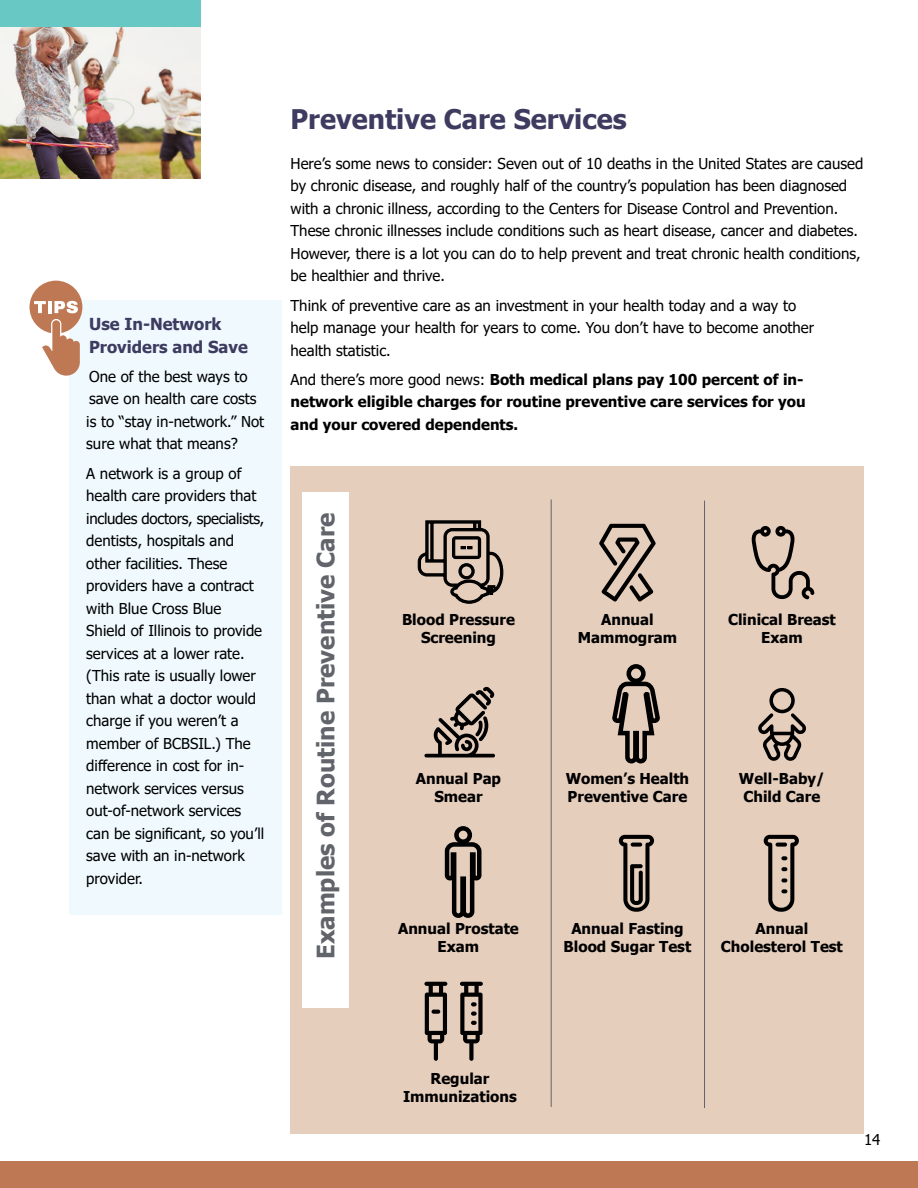
<style>
.page{position:relative;width:918px;height:1188px;background:#fff}
.page>*{position:absolute;margin:0;border:0;box-sizing:border-box;transform-origin:0 0}
.t1{font:700 27px "Tahoma";color:#3e3b60}
.t2{font:700 24px "Tahoma";color:#61646a}
.t3{font:700 16.5px/22.5px "Tahoma";color:#3e3b60}
.t4{font:15px/22.5px "Tahoma";color:#000}
.t5{font:700 15px/18px "Tahoma";color:#000;text-align:center}
.s1{font-weight:400}
</style>
<div class="page">
<div style="left:291px;top:467px;width:573px;height:667px;background:#e6cebd"></div>
<div style="left:0;top:1161px;width:918px;height:27px;background:#be7954"></div>
<div style="left:69px;top:300px;width:213px;height:615px;background:#eff9fe"></div>
<svg style="left:417px;top:520px;width:87px;height:84px"></svg>
<svg style="left:758px;top:688px;width:48px;height:73px"></svg>
<svg style="left:424px;top:982px;width:23px;height:79px"></svg>
<svg style="left:460px;top:982px;width:23px;height:79px"></svg>
<svg style="left:599px;top:524px;width:57px;height:78px"></svg>
<svg style="left:619px;top:835px;width:35px;height:77px"></svg>
<svg style="left:764px;top:835px;width:35px;height:77px"></svg>
<svg style="left:424px;top:686px;width:71px;height:71px"></svg>
<svg style="left:751px;top:526px;width:63px;height:73px"></svg>
<div style="left:302px;top:492px;width:47px;height:516px;background:#fff"></div>
<hr style="left:551px;top:500px;width:1px;height:607px;background:#61646a">
<hr style="left:704px;top:501px;width:1px;height:607px;background:#61646a">
<div style="left:454px;top:826px;width:18px;height:18px;border:4px solid #000;border-radius:50%"></div>
<svg style="left:444px;top:840px;width:38px;height:78px"></svg>
<svg style="left:612px;top:664px;width:48px;height:100px"></svg>
<img style="left:0;top:26px;width:201px;height:153px">
<div style="left:0;top:0;width:201px;height:26px;background:#68c8c4"></div>
<svg style="left:30px;top:281px;width:52px;height:95px"></svg>
<p class="t3" style="left:89px;top:314px;width:160px">Use In-Network<br>Providers and Save</p>
<p class="t4" style="left:86px;top:366px;width:179px">One of the best ways to save on health care costs is to “stay in-network.” Not sure what that means?</p>
<p class="t4" style="left:86px;top:463px;width:180px">A network is a group of health care providers that includes doctors, specialists, dentists, hospitals and other facilities. These providers have a contract with Blue Cross Blue<br>Shield of Illinois to provide services at a lower rate. (This rate is usually lower than what a doctor would charge if you weren’t a member of BCBSIL.) The difference in cost for in&shy;network services versus out-of-network services can be significant, so you’ll save with an in-network provider.</p>
<h1 class="t1" style="left:291px;top:100px;width:338px">Preventive Care Services</h1>
<p class="t4" style="left:291px;top:153px;width:574px">Here’s some news to consider: Seven out of 10 deaths in the United States are caused by chronic disease, and roughly half of the country’s population has been diagnosed with a chronic illness, according to the Centers for Disease Control and Prevention.<br>These chronic illnesses include conditions such as heart disease, cancer and diabetes.<br>However, there is a lot you can do to help prevent and treat chronic health conditions, be healthier and thrive.</p>
<p class="t4" style="left:291px;top:295px;width:525px">Think of preventive care as an investment in your health today and a way to help manage your health for years to come. You don’t have to become another health statistic.</p>
<p class="t5" style="left:291px;top:369px;width:517px;line-height:22.5px;text-align:left"><span class="s1">And there’s more good news:</span> Both medical plans pay 100 percent of in&shy;network eligible charges for routine preventive care services for you and your covered dependents.</p>
<h2 class="t2" style="left:309px;top:959px;width:448px;rotate:-90deg">Examples of Routine Preventive Care</h2>
<p class="t5" style="left:402px;top:611px;width:114px">Blood Pressure<br>Screening</p>
<p class="t5" style="left:578px;top:611px;width:101px">Annual<br>Mammogram</p>
<p class="t5" style="left:728px;top:611px;width:109px">Clinical Breast<br>Exam</p>
<p class="t5" style="left:416px;top:770px;width:87px">Annual Pap<br>Smear</p>
<p class="t5" style="left:566px;top:770px;width:125px;text-align:left">Women’s Health<br>Preventive Care</p>
<p class="t5" style="left:739px;top:770px;width:87px">Well-Baby/<br>Child Care</p>
<p class="t5" style="left:398px;top:920px;width:122px">Annual Prostate<br>Exam</p>
<p class="t5" style="left:564px;top:920px;width:129px">Annual Fasting<br>Blood Sugar Test</p>
<p class="t5" style="left:756px;top:920px;width:54px">Annual</p>
<p class="t5" style="left:721px;top:938px;width:123px">Cholesterol Test</p>
<p class="t5" style="left:403px;top:1070px;width:115px">Regular<br>Immunizations</p>
<p class="t4" style="left:864px;top:1130px;width:18px">14</p>
</div>
